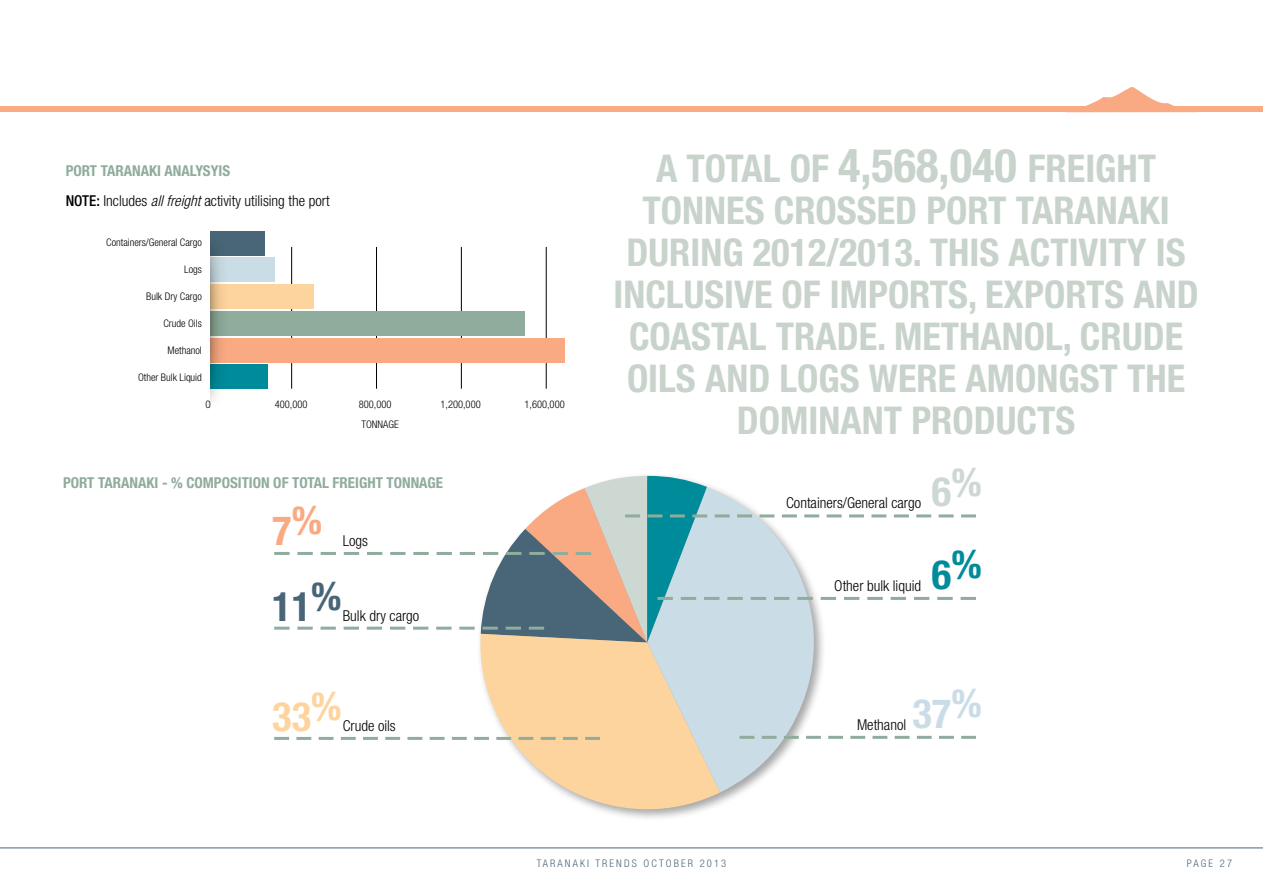
<style>
.page{position:relative;width:1263px;height:893px;background:#fff}
.page>*{position:absolute;margin:0;border:0;box-sizing:border-box;transform-origin:0 0}
.t1{font:700 condensed 40.5px "Helvetica Neue LT Pro";color:#cadce5}
.t2{font:700 condensed 40.5px "Helvetica Neue LT Pro";color:#486678}
.t3{font:700 condensed 40.5px "Helvetica Neue LT Pro";color:#fed49e}
.t4{font:700 condensed 40.5px "Helvetica Neue LT Pro";color:#f9aa83}
.t5{font:700 condensed 40.5px "Helvetica Neue LT Pro";color:#008b9b}
.t6{font:700 condensed 40.5px "Helvetica Neue LT Pro";color:#ced8d2}
.t7{font:700 condensed 38.25px/42px "Helvetica Neue LT Pro";color:#c8d3cb;text-align:center}
.t8{font:300 condensed 15px "Helvetica Neue LT Pro";color:#000}
.t9{font:700 condensed 15px "Helvetica Neue LT Pro";color:#8fac9c}
.t10{font:300 condensed 10.5px "Helvetica Neue LT Pro";color:#000}
.t11{font:300 condensed 10.5px "Helvetica Neue LT Pro";letter-spacing:.2em;color:#486678}
.s1{font-weight:500}
.s2{font-style:italic}
.s3{font-size:46.5px}
</style>
<div class="page">
<hr style="left:0;top:847px;width:1263px;height:1px;background:#486678">
<div style="left:0;top:106px;width:1263px;height:6px;background:#f9aa83"></div>
<svg style="left:1085px;top:87px;width:89px;height:19px"></svg>
<hr style="left:546px;top:247px;width:1px;height:142px;background:#000">
<hr style="left:461px;top:247px;width:1px;height:142px;background:#000">
<hr style="left:376px;top:247px;width:1px;height:142px;background:#000">
<hr style="left:291px;top:247px;width:1px;height:142px;background:#000">
<div style="left:210px;top:365px;width:57px;height:24px;background:#008b9b"></div>
<div style="left:210px;top:338px;width:354px;height:24px;background:#f9aa83"></div>
<div style="left:210px;top:311px;width:315px;height:24px;background:#8fac9c"></div>
<div style="left:210px;top:285px;width:104px;height:24px;background:#fed49e"></div>
<div style="left:210px;top:258px;width:64px;height:24px;background:#cadce5"></div>
<div style="left:210px;top:231px;width:55px;height:24px;background:#486678"></div>
<img style="left:210px;top:244px;width:23px;height:158px">
<svg style="left:479px;top:642px;width:241px;height:176px;fill:#fed49e"></svg>
<svg style="left:647px;top:642px;width:189px;height:150px;fill:#cadce5"></svg>
<svg style="left:740px;top:736px;width:236px;height:3px"></svg>
<svg style="left:274px;top:476px;width:702px;height:166px"></svg>
<svg style="left:274px;top:737px;width:326px;height:3px"></svg>
<p class="t9" style="left:66px;top:161px;width:166px">PORT TARANAKI ANALYSYIS</p>
<p class="t8" style="left:66px;top:192px;width:265px"><span class="s1">NOTE:</span> Includes <span class="s2">allfreight</span>activity utilising the port</p>
<p class="t10" style="left:106px;top:236px;width:97px">Containers/General Cargo</p>
<p class="t10" style="left:184px;top:263px;width:19px">Logs</p>
<p class="t10" style="left:146px;top:290px;width:57px">Bulk Dry Cargo</p>
<p class="t10" style="left:163px;top:317px;width:40px">Crude Oils</p>
<p class="t10" style="left:167px;top:344px;width:36px">Methanol</p>
<p class="t10" style="left:138px;top:371px;width:65px">Other Bulk Liquid</p>
<p class="t10" style="left:206px;top:398px;width:7px">0</p>
<p class="t10" style="left:275px;top:398px;width:34px">400,000</p>
<p class="t10" style="left:359px;top:398px;width:34px">800,000</p>
<p class="t10" style="left:440px;top:398px;width:42px">1,200,000</p>
<p class="t10" style="left:524px;top:398px;width:42px">1,600,000</p>
<p class="t10" style="left:361px;top:418px;width:39px">TONNAGE</p>
<p class="t9" style="left:63px;top:473px;width:382px">PORT TARANAKI - % COMPOSITION OF TOTAL FREIGHT TONNAGE</p>
<p class="t4" style="left:272px;top:506px;width:51px">7<sup>%</sup></p>
<p class="t8" style="left:343px;top:532px;width:27px">Logs</p>
<p class="t2" style="left:272px;top:582px;width:71px">11<sup>%</sup></p>
<p class="t8" style="left:343px;top:607px;width:78px">Bulk dry cargo</p>
<p class="t3" style="left:272px;top:692px;width:71px">33<sup>%</sup></p>
<p class="t8" style="left:343px;top:717px;width:55px">Crude oils</p>
<p class="t7" style="left:613px;top:147px;width:587px">A TOTAL OF <span class="s3">4,568,040</span> FREIGHT<br>TONNES CROSSED PORT TARANAKI<br>DURING 2012/2013. THIS ACTIVITY IS<br>INCLUSIVE OF IMPORTS, EXPORTS AND<br>COASTAL TRADE. METHANOL, CRUDE<br>OILS AND LOGS WERE AMONGST THE<br>DOMINANT PRODUCTS</p>
<p class="t8" style="left:786px;top:494px;width:136px">Containers/General cargo</p>
<p class="t6" style="left:932px;top:467px;width:51px">6<sup>%</sup></p>
<p class="t8" style="left:834px;top:577px;width:88px">Other bulk liquid</p>
<p class="t5" style="left:932px;top:550px;width:51px">6<sup>%</sup></p>
<p class="t8" style="left:857px;top:716px;width:51px">Methanol</p>
<p class="t1" style="left:912px;top:689px;width:71px">37<sup>%</sup></p>
<p class="t11" style="left:537px;top:857px;width:191px">TARANAKI TRENDS OCTOBER 2013</p>
<p class="t11" style="left:1187px;top:857px;width:47px">PAGE 27</p>
</div>
